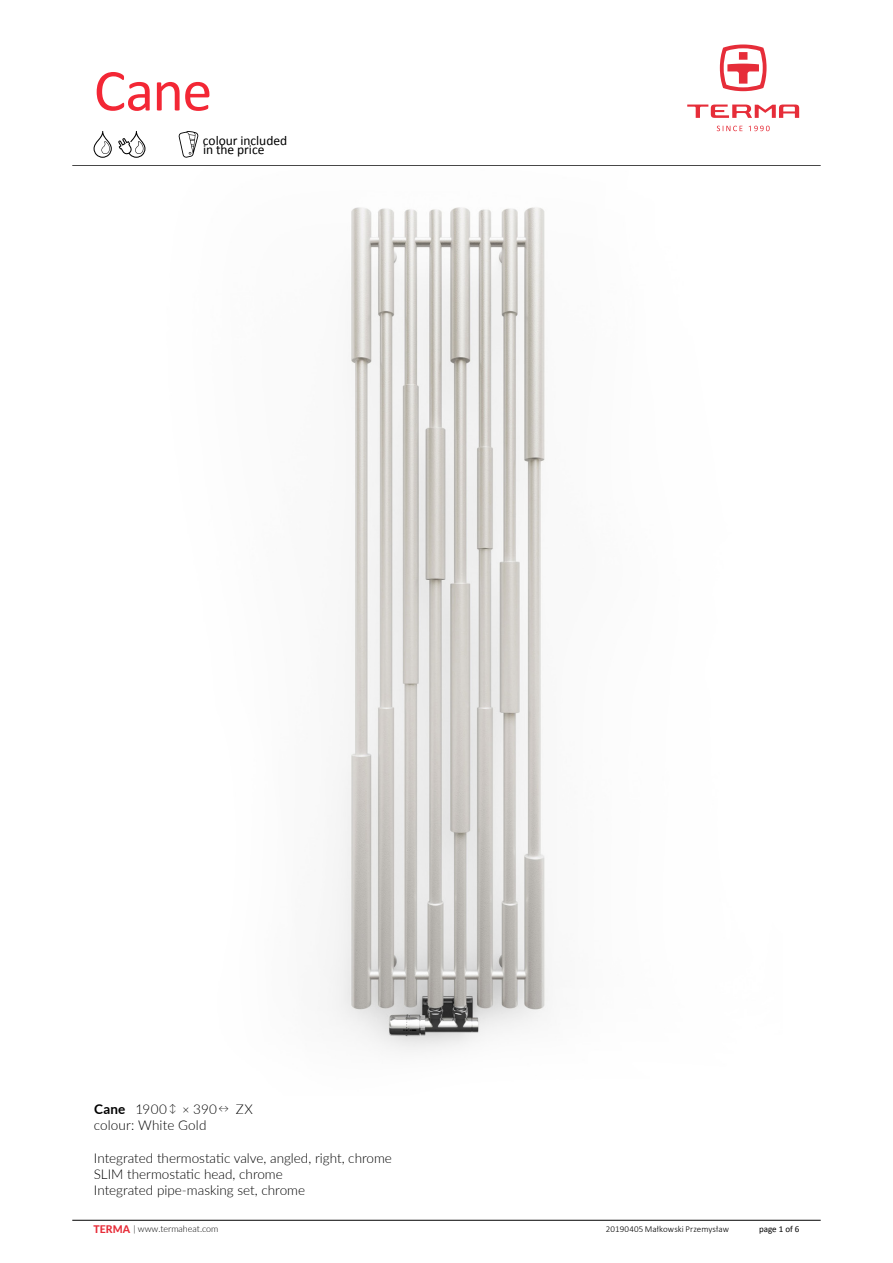
<style>
.page{position:relative;width:893px;height:1263px;background:#fff}
.page>*{position:absolute;margin:0;border:0;box-sizing:border-box;transform-origin:0 0}
.t1{font:60px "Calibri";color:#f32735}
.opisy_zdjęć{font:300 13.5px/16.2px "Lato";color:#000}
.t2{font:13.5px "Calibri";color:#000}
.t3{font:300 9px "Calibri";letter-spacing:.01em;color:#000}
.t4{font:300 9px "Lato";color:#000}
.t5{font:9px "Calibri";color:#000}
.s1{font-weight:700}
.s2{font-size:10.5px}
.s3{font-size:12px}
.s4{font-weight:800;font-size:10.5px;color:#e72d39}
</style>
<div class="page">
<svg style="left:94px;top:131px;width:18px;height:27px"></svg>
<svg style="left:118px;top:131px;width:27px;height:27px"></svg>
<svg style="left:179px;top:131px;width:19px;height:27px"></svg>
<hr style="left:72px;top:165px;width:749px;height:1px;background:#000">
<img style="left:329px;top:207px;width:219px;height:845px">
<svg style="left:720px;top:44px;width:46px;height:47px"></svg>
<svg style="left:687px;top:105px;width:112px;height:13px"></svg>
<svg style="left:717px;top:126px;width:25px;height:5px"></svg>
<svg style="left:749px;top:126px;width:21px;height:5px"></svg>
<hr style="left:72px;top:1220px;width:749px;height:1px;background:#000">
<h1 class="t1" style="left:94px;top:53px;width:120px">Cane</h1>
<p class="t2" style="left:203px;top:132px;width:86px">colour included</p>
<p class="t2" style="left:203px;top:141px;width:63px">in the price</p>
<p class="opisy_zdjęć" style="left:94px;top:1100px;width:160px"><span class="s1">Cane</span> 1900 <span class="s2">↕</span> <span class="s3">×</span> 390 <span class="s2">↔</span> ZX</p>
<p class="opisy_zdjęć" style="left:94px;top:1117px;width:114px">colour: White Gold</p>
<p class="opisy_zdjęć" style="left:94px;top:1149px;width:300px">Integrated thermostatic valve, angled, right, chrome</p>
<p class="opisy_zdjęć" style="left:94px;top:1165px;width:213px">SLIM thermostatic head, chrome<br>Integrated pipe‑masking set, chrome</p>
<p class="t4" style="left:94px;top:1222px;width:126px"><span class="s4">TERMA</span> | www.termaheat.com</p>
<p class="t3" style="left:606px;top:1223px;width:125px">20190405 Małkowski Przemysław</p>
<p class="t5" style="left:759px;top:1223px;width:42px">page 1 of 6</p>
</div>
